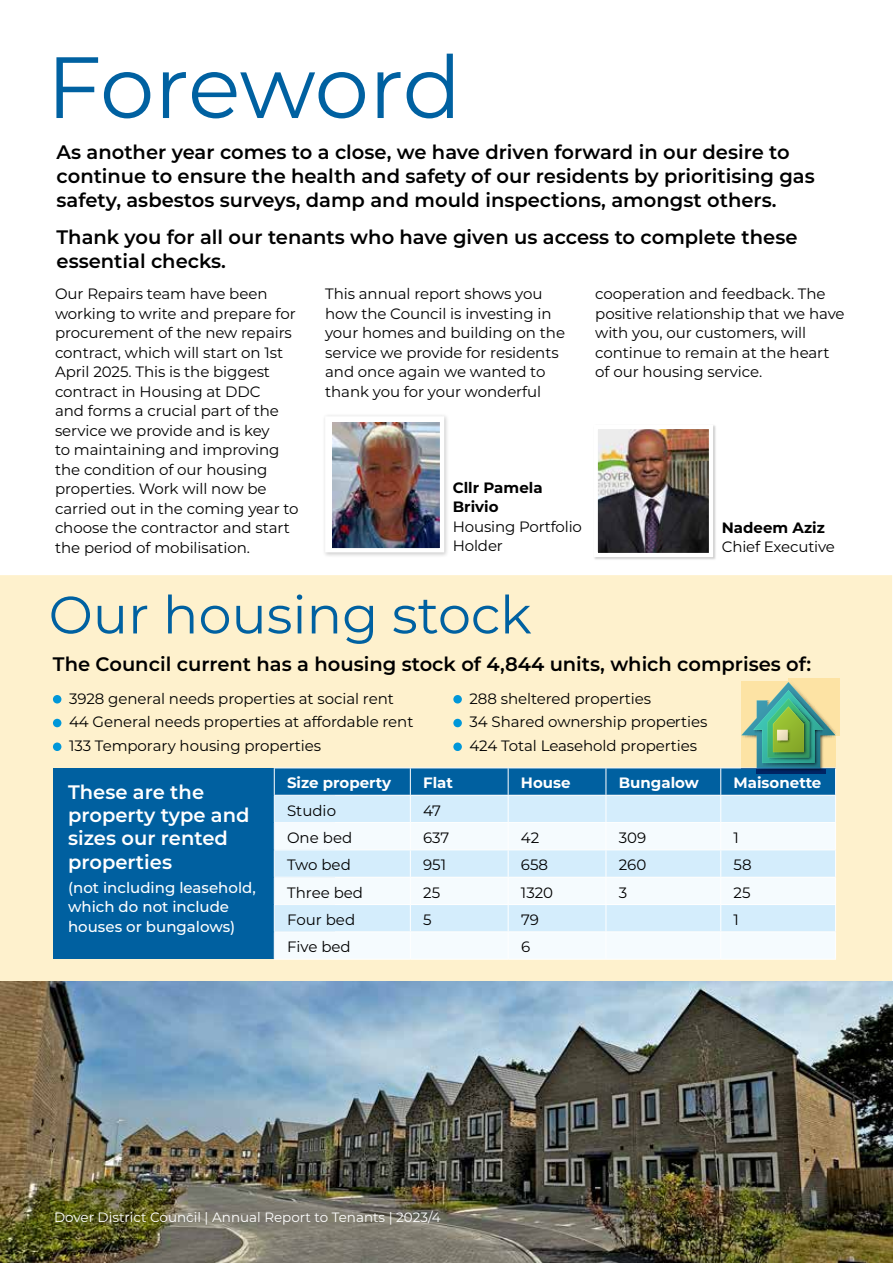
<style>
.page{position:relative;width:893px;height:1263px;background:#fff}
.page>*{position:absolute;margin:0;border:0;box-sizing:border-box;transform-origin:0 0}
.t1{font:86.7px "Montserrat";letter-spacing:-.015em;color:#0061a1}
.t2{font:52.5px "Montserrat";color:#0061a1}
.t3{font:600 19.5px/24px "Montserrat";color:#000}
.t4{font:600 19.5px/23.4px "Montserrat";color:#fff}
.t5{font:15px/19.5px "Montserrat";letter-spacing:-.005em;color:#000}
.t6{font:500 15px/19.5px "Montserrat";color:#fff}
.t7{font:700 15px "Montserrat";color:#fff}
.t8{font:700 15px/19.5px "Montserrat";color:#000}
.t9{font:13.5px "Montserrat";color:#fff}
</style>
<div class="page">
<div style="left:0;top:575px;width:892px;height:406px;background:#fef1cd"></div>
<div style="left:53px;top:769px;width:281px;height:190px;background:#0060a0"></div>
<div style="left:53px;top:695px;width:8px;height:8px;background:#0097d9;border-radius:50%"></div>
<div style="left:53px;top:719px;width:8px;height:8px;background:#0097d9;border-radius:50%"></div>
<div style="left:53px;top:742px;width:8px;height:9px;background:#0097d9;border-radius:50%"></div>
<hr style="left:274px;top:959px;width:136px;height:1px;background:#fff">
<hr style="left:410px;top:959px;width:98px;height:1px;background:#fff">
<hr style="left:508px;top:959px;width:98px;height:1px;background:#fff">
<hr style="left:606px;top:959px;width:115px;height:1px;background:#fff">
<hr style="left:721px;top:959px;width:115px;height:1px;background:#fff">
<svg style="left:274px;top:678px;width:565px;height:281px"></svg>
<img style="left:0;top:981px;width:892px;height:282px">
<div style="left:593px;top:424px;width:123px;height:136px;background:#dbdbdb"></div>
<img style="left:599px;top:430px;width:109px;height:122px">
<div style="left:594px;top:425px;width:119px;height:132px;border:4px solid #fff"></div>
<div style="left:322px;top:414px;width:127px;height:144px;background:#000;opacity:.2"></div>
<div style="left:327px;top:418px;width:115px;height:132px;background:#fff"></div>
<img style="left:332px;top:422px;width:107px;height:125px">
<div style="left:325px;top:416px;width:119px;height:136px;border:4px solid #fff"></div>
<h1 class="t1" style="left:47px;top:28px;width:416px">Foreword</h1>
<h3 class="t3" style="left:57px;top:139px;width:760px">As another year comes to a close, we have driven forward in our desire to continue to ensure the health and safety of our residents by prioritising gas safety, asbestos surveys, damp and mould inspections, amongst others.</h3>
<h3 class="t3" style="left:57px;top:224px;width:742px">Thank you for all our tenants who have given us access to complete these essential checks.</h3>
<p class="t5" style="left:55px;top:284px;width:245px">Our Repairs team have been working to write and prepare for procurement of the new repairs contract, which will start on 1st<br>April 2025. This is the biggest contract in Housing at DDC<br>and forms a crucial part of the service we provide and is key<br>to maintaining and improving the condition of our housing properties. Work will now be carried out in the coming year to choose the contractor and start the period of mobilisation.</p>
<p class="t5" style="left:325px;top:284px;width:241px">This annual report shows you how the Council is investing in your homes and building on the service we provide for residents and once again we wanted to thank you for your wonderful</p>
<p class="t5" style="left:595px;top:284px;width:251px">cooperation and feedback. The positive relationship that we have with you, our customers, will continue to remain at the heart of our housing service.</p>
<p class="t8" style="left:453px;top:477px;width:91px">Cllr Pamela<br>Brivio</p>
<p class="t5" style="left:453px;top:516px;width:131px">Housing Portfolio<br>Holder</p>
<p class="t8" style="left:722px;top:517px;width:105px">Nadeem Aziz</p>
<p class="t5" style="left:722px;top:537px;width:115px">Chief Executive</p>
<h2 class="t2" style="left:49px;top:579px;width:484px">Our housing stock</h2>
<h3 class="t3" style="left:53px;top:652px;width:760px">The Council current has a housing stock of 4,844 units, which comprises of:</h3>
<p class="t5" style="left:69px;top:686px;width:346px;line-height:23.7px">3928 general needs properties at social rent<br>44 General needs properties at affordable rent<br>133 Temporary housing properties</p>
<p class="t5" style="left:469px;top:686px;width:239px;line-height:23.7px">288 sheltered properties<br>34 Shared ownership properties<br>424 Total Leasehold properties</p>
<h3 class="t4" style="left:68px;top:779px;width:183px">These are the property type and sizes our rented properties</h3>
<p class="t6" style="left:68px;top:877px;width:189px">(not including leasehold, which do not include houses or bungalows)</p>
<p class="t7" style="left:287px;top:772px;width:106px">Size property</p>
<p class="t7" style="left:423px;top:772px;width:31px">Flat</p>
<p class="t7" style="left:521px;top:772px;width:51px">House</p>
<p class="t7" style="left:619px;top:772px;width:82px">Bungalow</p>
<p class="t7" style="left:733px;top:772px;width:89px">Maisonette</p>
<p class="t5" style="left:287px;top:800px;width:51px">Studio</p>
<p class="t5" style="left:423px;top:800px;width:19px">47</p>
<p class="t5" style="left:287px;top:827px;width:67px">One bed</p>
<p class="t5" style="left:423px;top:827px;width:28px">637</p>
<p class="t5" style="left:521px;top:827px;width:20px">42</p>
<p class="t5" style="left:619px;top:827px;width:29px">309</p>
<p class="t5" style="left:734px;top:827px;width:7px">1</p>
<p class="t5" style="left:287px;top:855px;width:65px">Two bed</p>
<p class="t5" style="left:423px;top:855px;width:25px">951</p>
<p class="t5" style="left:521px;top:855px;width:29px">658</p>
<p class="t5" style="left:619px;top:855px;width:29px">260</p>
<p class="t5" style="left:734px;top:855px;width:20px">58</p>
<p class="t5" style="left:287px;top:882px;width:78px">Three bed</p>
<p class="t5" style="left:423px;top:882px;width:19px">25</p>
<p class="t5" style="left:521px;top:882px;width:34px">1320</p>
<p class="t5" style="left:619px;top:882px;width:10px">3</p>
<p class="t5" style="left:734px;top:882px;width:19px">25</p>
<p class="t5" style="left:287px;top:909px;width:70px">Four bed</p>
<p class="t5" style="left:423px;top:909px;width:10px">5</p>
<p class="t5" style="left:521px;top:909px;width:19px">79</p>
<p class="t5" style="left:734px;top:909px;width:7px">1</p>
<p class="t5" style="left:287px;top:937px;width:65px">Five bed</p>
<p class="t5" style="left:521px;top:937px;width:11px">6</p>
<p class="t9" style="left:54px;top:1208px;width:388px">Dover District Council | Annual Report to Tenants | 2023/4</p>
</div>
